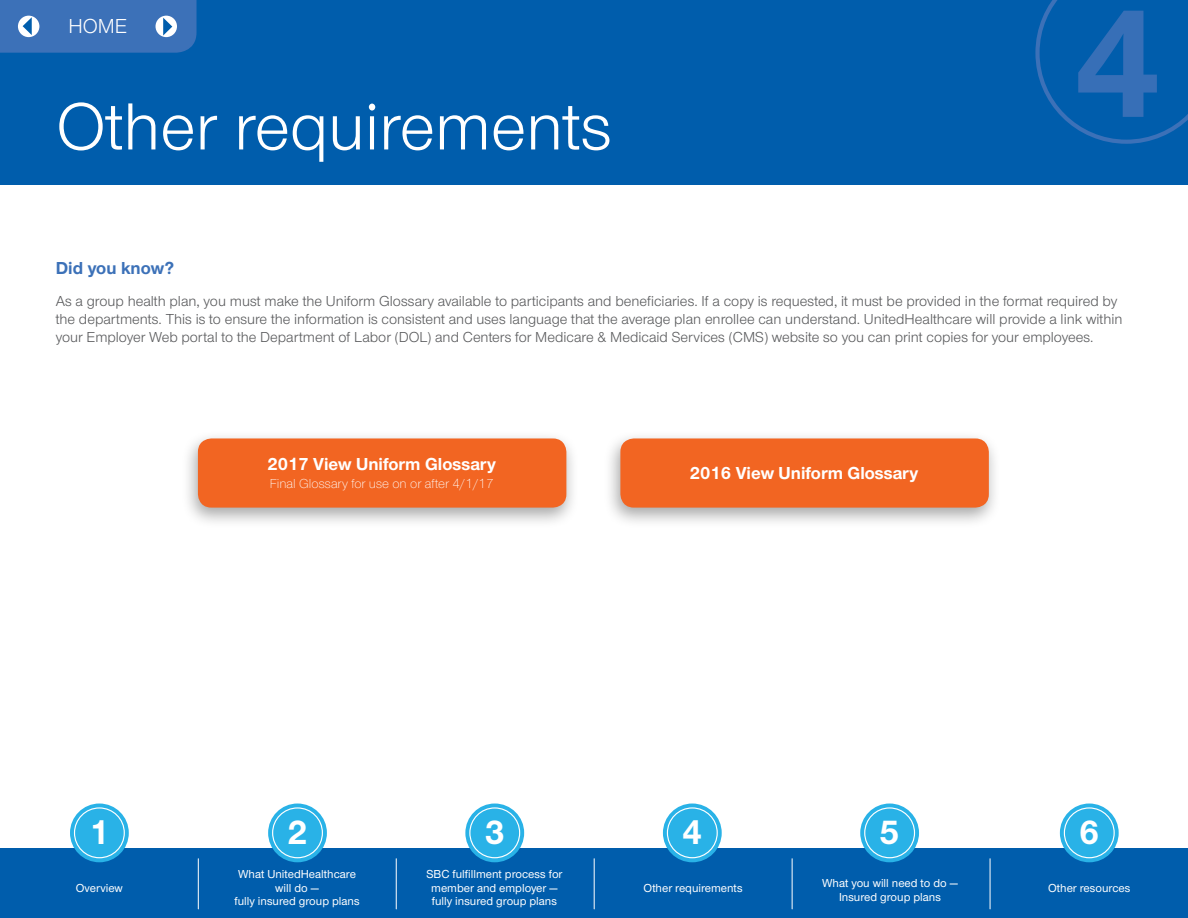
<style>
.page{position:relative;width:1188px;height:918px;background:#fff}
.page>*{position:absolute;margin:0;border:0;box-sizing:border-box;transform-origin:0 0}
.t1{font:700 156px "UHC Sans";color:#376fb7}
.t2{font:69px "UHC Sans";color:#fff}
.t3{font:700 34.95px "UHC Sans";color:#fff}
.t4{font:21px "UHC Sans";color:#fff}
.t5{font:700 18px "UHC Sans";color:#fff}
.t6{font:700 18px "UHC Sans";color:#3c71b8}
.t7{font:15px/18px "UHC Sans";color:#58595b}
.t8{font:300 13.5px "UHC Sans";color:#fff}
.t9{font:500 12px/13.5px "UHC Sans";color:#fff;text-align:center}
</style>
<div class="page">
<div style="left:0;top:0;width:1188px;height:185px;background:#005dac"></div>
<div style="left:0;top:849px;width:1188px;height:69px;background:#005dac"></div>
<div style="left:268px;top:804px;width:59px;height:58px;background:#29b2e7;border-radius:50%"></div>
<div style="left:272px;top:807px;width:51px;height:51px;border:1px solid #fff;border-radius:50%"></div>
<div style="left:70px;top:804px;width:59px;height:58px;background:#29b2e7;border-radius:50%"></div>
<div style="left:74px;top:807px;width:51px;height:51px;border:1px solid #fff;border-radius:50%"></div>
<div style="left:1060px;top:804px;width:59px;height:58px;background:#29b2e7;border-radius:50%"></div>
<div style="left:1064px;top:807px;width:51px;height:51px;border:1px solid #fff;border-radius:50%"></div>
<div style="left:860px;top:804px;width:59px;height:58px;background:#29b2e7;border-radius:50%"></div>
<div style="left:864px;top:807px;width:51px;height:51px;border:1px solid #fff;border-radius:50%"></div>
<div style="left:663px;top:804px;width:59px;height:58px;background:#29b2e7;border-radius:50%"></div>
<div style="left:667px;top:807px;width:51px;height:51px;border:1px solid #fff;border-radius:50%"></div>
<div style="left:465px;top:804px;width:59px;height:58px;background:#29b2e7;border-radius:50%"></div>
<div style="left:469px;top:807px;width:51px;height:51px;border:1px solid #fff;border-radius:50%"></div>
<hr style="left:198px;top:859px;width:1px;height:50px;background:#fff">
<hr style="left:396px;top:859px;width:1px;height:50px;background:#fff">
<hr style="left:594px;top:859px;width:1px;height:50px;background:#fff">
<hr style="left:792px;top:859px;width:1px;height:50px;background:#fff">
<hr style="left:990px;top:859px;width:1px;height:50px;background:#fff">
<svg style="left:0;top:0;width:197px;height:53px"></svg>
<svg style="left:1035px;top:0;width:153px;height:144px"></svg>
<div style="left:181px;top:430px;width:398px;height:99px;background:#000;opacity:.35"></div>
<div style="left:198px;top:438px;width:368px;height:70px;background:#f26522;border-radius:14px"></div>
<div style="left:603px;top:430px;width:399px;height:99px;background:#000;opacity:.35"></div>
<div style="left:620px;top:438px;width:369px;height:70px;background:#f26522;border-radius:14px"></div>
<h3 class="t4" style="left:68px;top:13px;width:60px">HOME</h3>
<h1 class="t1" style="left:1073px;top:-40px;width:91px">4</h1>
<h2 class="t2" style="left:56px;top:82px;width:557px">Other requirements</h2>
<p class="t6" style="left:56px;top:256px;width:120px">Did you know?</p>
<p class="t7" style="left:56px;top:291px;width:1068px">As a group health plan, you must make the Uniform Glossary available to participants and beneficiaries. If a copy is requested, it must be provided in the format required by the departments. This is to ensure the information is consistent and uses language that the average plan enrollee can understand. UnitedHealthcare will provide a link within your Employer Web portal to the Department of Labor (DOL) and Centers for Medicare &amp; Medicaid Services (CMS) website so you can print copies for your employees.</p>
<p class="t5" style="left:268px;top:452px;width:230px">2017 View Uniform Glossary</p>
<p class="t8" style="left:270px;top:474px;width:225px">Final Glossary for use on or after 4/1/17</p>
<p class="t5" style="left:690px;top:461px;width:230px">2016 View Uniform Glossary</p>
<h3 class="t3" style="left:89px;top:809px;width:21px">1</h3>
<p class="t9" style="left:76px;top:881px;width:48px">Overview</p>
<h3 class="t3" style="left:288px;top:809px;width:21px">2</h3>
<p class="t9" style="left:234px;top:867px;width:127px">What UnitedHealthcare will do —<br>fully insured group plans</p>
<h3 class="t3" style="left:485px;top:809px;width:21px">3</h3>
<p class="t9" style="left:426px;top:867px;width:138px">SBC fulfillment process for member and employer — fully insured group plans</p>
<h3 class="t3" style="left:682px;top:809px;width:21px">4</h3>
<p class="t9" style="left:644px;top:881px;width:100px">Other requirements</p>
<h3 class="t3" style="left:880px;top:809px;width:21px">5</h3>
<p class="t9" style="left:822px;top:876px;width:137px">What you will need to do —<br>Insured group plans</p>
<h3 class="t3" style="left:1079px;top:809px;width:21px">6</h3>
<p class="t9" style="left:1048px;top:881px;width:84px">Other resources</p>
</div>
